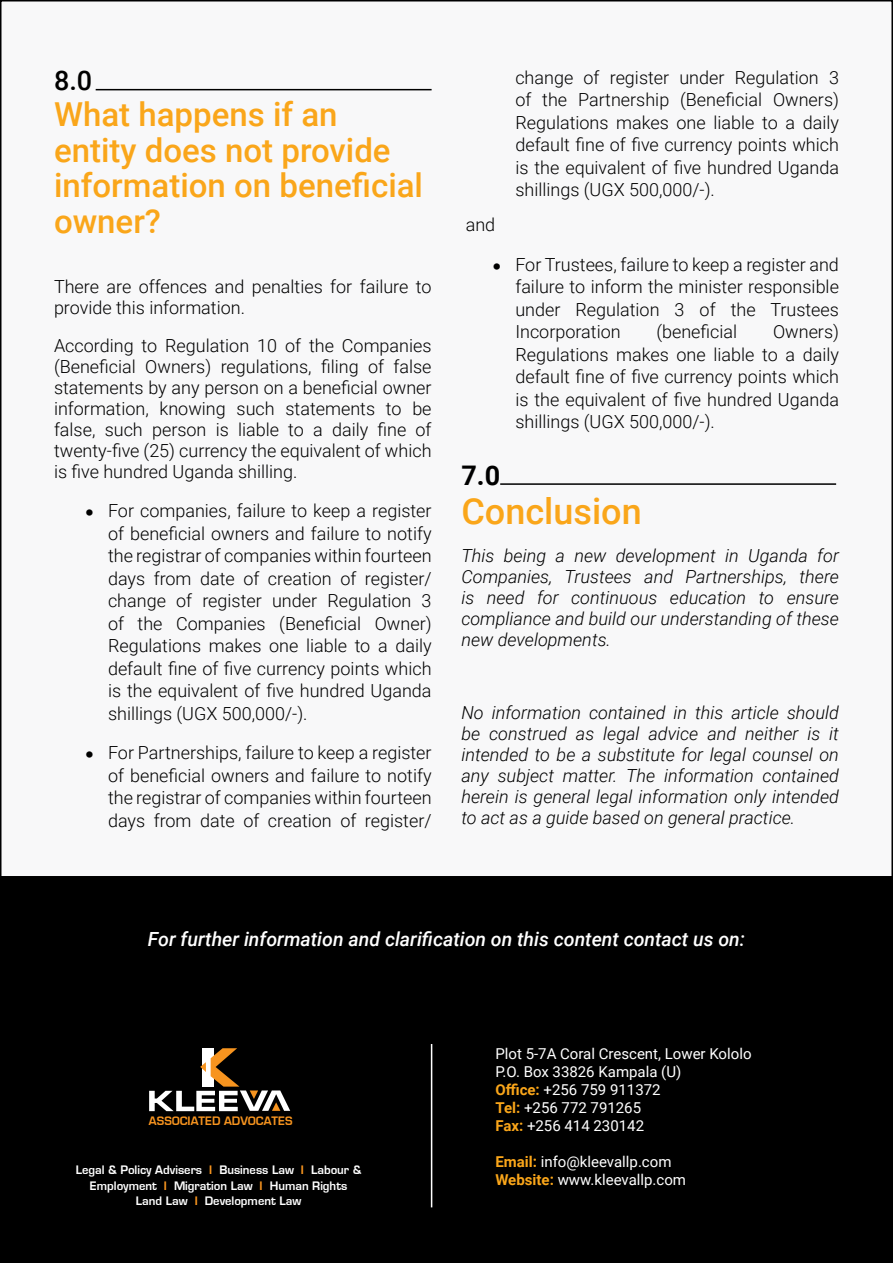
<style>
.page{position:relative;width:893px;height:1263px;background:#fff}
.page>*{position:absolute;margin:0;border:0;box-sizing:border-box;transform-origin:0 0}
.t1{font:500 36px "Roboto";color:#faa61a}
.t2{font:500 33px/35.5px "Roboto";color:#faa61a}
.t3{font:500 27px "Roboto";color:#000}
.t4{font:700 27px "Roboto";color:#000}
.t5{font:italic 500 19.5px "Roboto";color:#fff}
.t6{font:300 18px/22.5px "Roboto";color:#000;text-align:justify}
.t7{font:italic 300 18px/21px "Roboto";color:#000;text-align:justify}
.t8{font:15px/18px "Roboto";color:#fff}
.t9{font:12.75px/15.3px "Eurose";color:#fff;text-align:center}
.t10{font:12.75px "Eurose";color:#f7941f}
.s1{font-family:"Entypo";font-weight:400}
.s2{color:#f7941f}
.s3{font-weight:700;color:#faa61a}
</style>
<div class="page">
<div style="left:1px;top:1px;width:891px;height:1046px;background:#f8f8f9"></div>
<hr style="left:96px;top:89px;width:336px;height:1px;background:#000">
<hr style="left:500px;top:483px;width:336px;height:2px;background:#000">
<div style="left:1px;top:877px;width:891px;height:385px;background:#000"></div>
<div style="left:0;top:876px;width:893px;height:387px;border:2px solid #000"></div>
<svg style="left:149px;top:1048px;width:141px;height:63px"></svg>
<hr style="left:431px;top:1044px;width:1px;height:163px;background:#fff">
<h3 class="t3" style="left:54px;top:62px;width:40px">8.0</h3>
<h2 class="t2" style="left:54px;top:95px;width:371px">What happens if an entity does not provide information on beneficial owner?</h2>
<p class="t6" style="left:54px;top:275px;width:379px;line-height:21px">There are offences and penalties for failure to provide this information.</p>
<p class="t6" style="left:54px;top:334px;width:379px;line-height:21px">According to Regulation 10 of the Companies (Beneficial Owners) regulations, filing of false statements by any person on a beneficial owner information, knowing such statements to be false, such person is liable to a daily fine of twenty-five (25) currency the equivalent of which is five hundred Uganda shilling.</p>
<p class="t6" style="left:108px;top:499px;width:325px;text-indent:-22px"><span class="s1">}</span> For companies, failure to keep a register of beneficial owners and failure to notify the registrar of companies within fourteen days from date of creation of register/ change of register under Regulation 3 of the Companies (Beneficial Owner)<br>Regulations makes one liable to a daily default fine of five currency points which is the equivalent of five hundred Uganda shillings (UGX 500,000/-).</p>
<p class="t6" style="left:108px;top:741px;width:325px;text-indent:-22px"><span class="s1">}</span> For Partnerships, failure to keep a register of beneficial owners and failure to notify the registrar of companies within fourteen days from date of creation of register/</p>
<p class="t6" style="left:515px;top:65px;width:325px">change of register under Regulation 3 of the Partnership (Beneficial Owners)<br>Regulations makes one liable to a daily default fine of five currency points which is the equivalent of five hundred Uganda shillings (UGX 500,000/-).</p>
<p class="t6" style="left:493px;top:204px;width:348px;line-height:39.5px;text-indent:-27px">and<br><span class="s1">}</span> For Trustees, failure to keep a register and</p>
<p class="t6" style="left:515px;top:275px;width:325px">failure to inform the minister responsible under Regulation 3 of the Trustees Incorporation</p>
<p class="t6" style="left:515px;top:320px;width:325px;text-indent:258px">Owners)<br>Regulations makes one liable to a daily default fine of five currency points which is the equivalent of five hundred Uganda shillings (UGX 500,000/-).</p>
<p class="t6" style="left:656px;top:320px;width:82px">(beneficial</p>
<h3 class="t4" style="left:461px;top:456px;width:40px">7.0</h3>
<h1 class="t1" style="left:461px;top:486px;width:182px">Conclusion</h1>
<p class="t7" style="left:461px;top:544px;width:379px">This being a new development in Uganda for Companies, Trustees and Partnerships, there is need for continuous education to ensure compliance and build our understanding of these new developments.</p>
<p class="t7" style="left:461px;top:701px;width:379px">No information contained in this article should be construed as legal advice and neither is it intended to be a substitute for legal counsel on any subject matter. The information contained herein is general legal information only intended to act as a guide based on general practice.</p>
<p class="t5" style="left:148px;top:925px;width:599px">For further information and clarification on this content contact us on:</p>
<p class="t10" style="left:149px;top:1114px;width:145px">ASSOCIATED ADVOCATES</p>
<p class="t9" style="left:76px;top:1162px;width:287px">Legal &amp; Policy Advisers <span class="s2">I</span> Business Law <span class="s2">I</span> Labour &amp;<br>Employment <span class="s2">I</span> Migration Law <span class="s2">I</span> Human Rights<br>Land Law <span class="s2">I</span> Development Law</p>
<p class="t8" style="left:495px;top:1044px;width:258px">Plot 5-7A Coral Crescent, Lower Kololo<br>P.O. Box 33826 Kampala (U)<br><span class="s3">Office:</span> +256 759 911372<br><span class="s3">Tel:</span> +256 772 791265<br><span class="s3">Fax:</span> +256 414 230142</p>
<p class="t8" style="left:495px;top:1152px;width:192px"><span class="s3">Email:</span> info@kleevallp.com<br><span class="s3">Website:</span> www.kleevallp.com</p>
</div>
